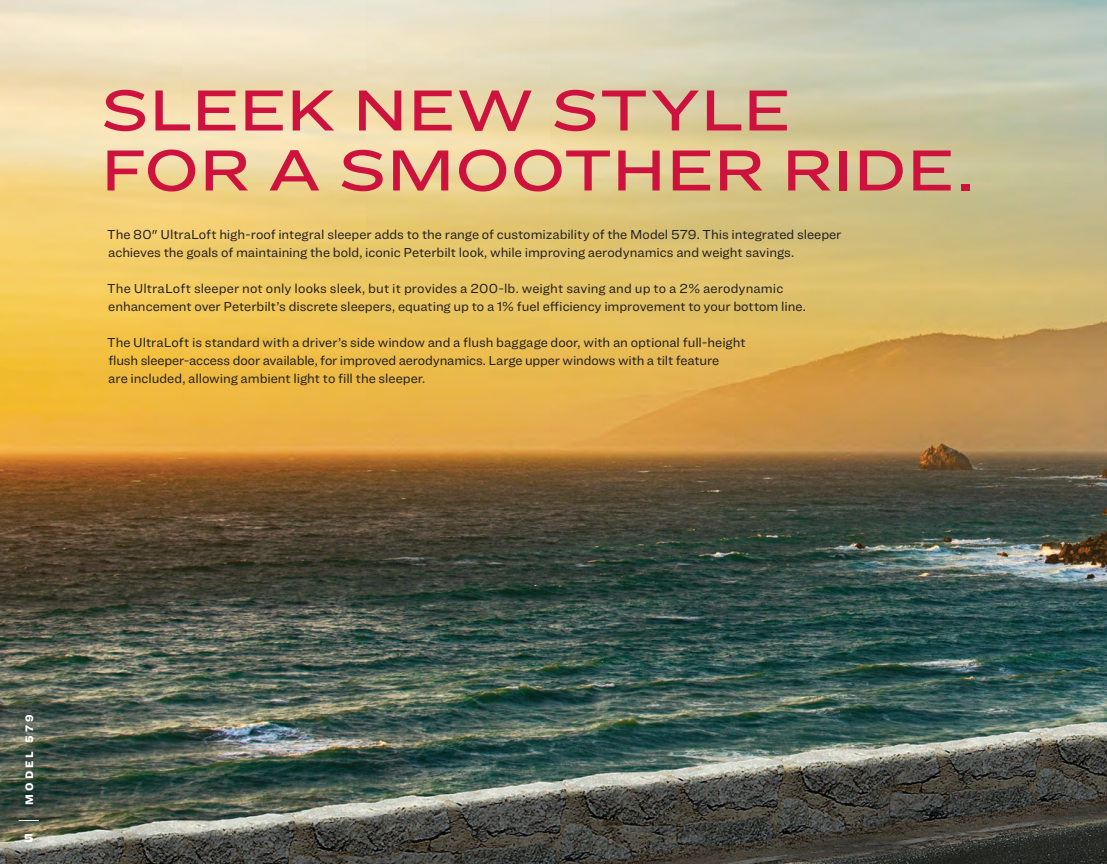
<style>
.page{position:relative;width:1107px;height:864px;background:#fff}
.page>*{position:absolute;margin:0;border:0;box-sizing:border-box;transform-origin:0 0}
.t1{font:500 60px/60px "Ringside Extra Wide";letter-spacing:-.015em;color:#cd123d}
.t2{font:13.5px/18px "Ringside";letter-spacing:-.005em;color:#231f20}
.t3{font:900 12px "Ringside Extra Wide";color:#fff}
.t4{font:900 11.25px "Ringside";letter-spacing:.27em;color:#fff}
</style>
<div class="page">
<img style="left:0;top:0;width:1107px;height:864px">
<svg style="left:19px;top:820px;width:20px;height:1px"></svg>
<h1 class="t1" style="left:100px;top:78px;width:875px">SLEEK NEW STYLE<br>FOR A SMOOTHER RIDE.</h1>
<p class="t2" style="left:107px;top:225px;width:736px">The 80" UltraLoft high-roof integral sleeper adds to the range of customizability of the Model 579. This integrated sleeper achieves the goals of maintaining the bold, iconic Peterbilt look, while improving aerodynamics and weight savings.</p>
<p class="t2" style="left:107px;top:279px;width:700px">The UltraLoft sleeper not only looks sleek, but it provides a 200-lb. weight saving and up to a 2% aerodynamic enhancement over Peterbilt’s discrete sleepers, equating up to a 1% fuel efficiency improvement to your bottom line.</p>
<p class="t2" style="left:107px;top:333px;width:640px">The UltraLoft is standard with a driver’s side window and a flush baggage door, with an optional full-height flush sleeper-access door available, for improved aerodynamics. Large upper windows with a tilt feature<br>are included, allowing ambient light to fill the sleeper.</p>
<p class="t4" style="left:21px;top:805px;width:91px;rotate:-90deg">MODEL 579</p>
<p class="t3" style="left:24px;top:829px;width:11px">5</p>
</div>
